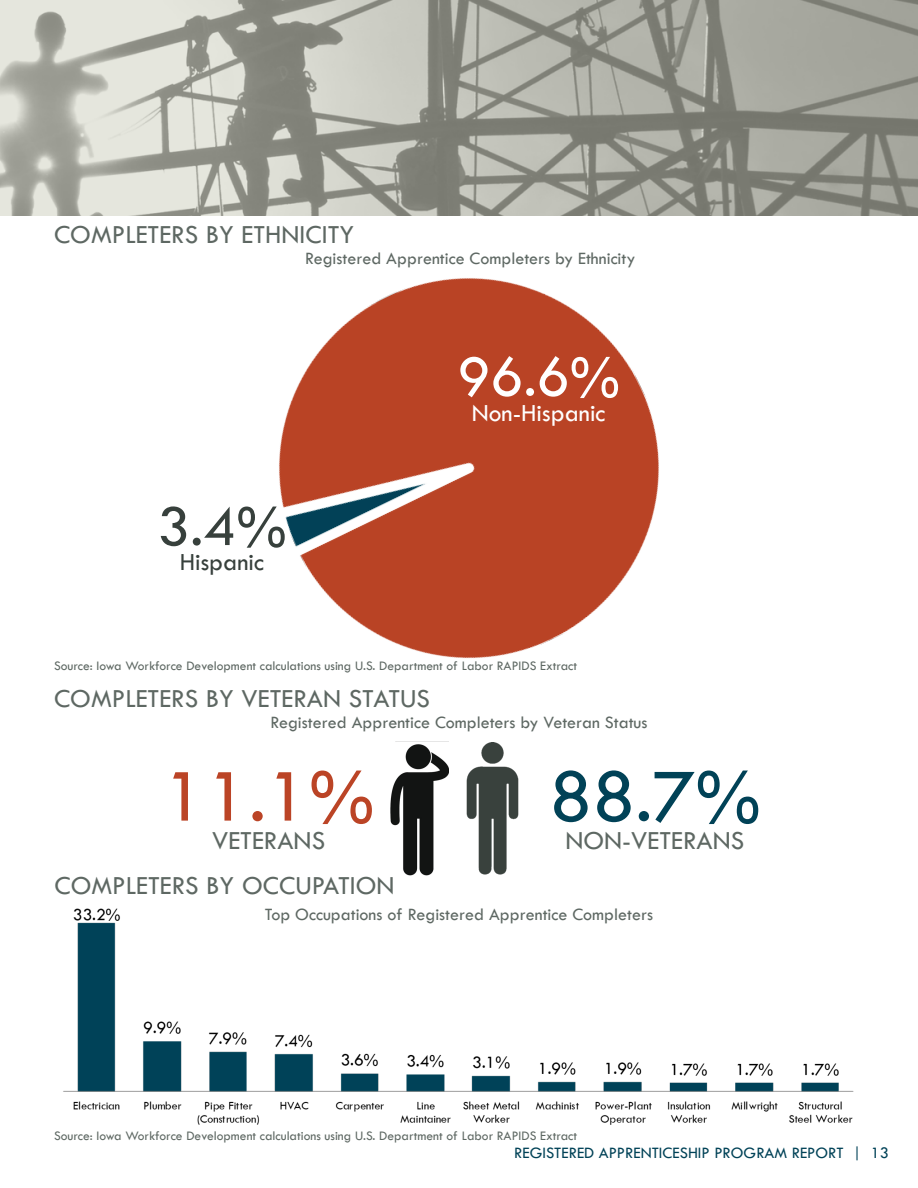
<style>
.page{position:relative;width:918px;height:1188px;background:#fff}
.page>*{position:absolute;margin:0;border:0;box-sizing:border-box;transform-origin:0 0}
.Chart_Table_Header{font:78px "Tw Cen";color:#bb4426}
.Chart_Table_Header-2{font:78px "Tw Cen";color:#014257}
.Chart_Table_Header-3{font:60px "Tw Cen";color:#fff}
.Chart_Table_Header-4{font:60px "Tw Cen";color:#37403c}
.Headers{font:27px "Tw Cen";color:#5e6863}
.Chart_Table_Header-5{font:27px "Tw Cen";color:#5e6863}
.Chart_Table_Header-6{font:25.5px "Tw Cen";color:#fff}
.Chart_Table_Header-7{font:25.5px "Tw Cen";color:#37403c}
.Chart_Table_Header-8{font:18px "Tw Cen";color:#5e6863}
.t1{font:16.5px "Tw Cen";color:#014257}
.t2{font:13.5px "Tw Cen";color:#5e6863}
</style>
<div class="page">
<img style="left:0;top:0;width:918px;height:215px">
<img style="left:191px;top:190px;width:558px;height:552px">
<img style="left:466px;top:742px;width:53px;height:133px">
<img style="left:388px;top:741px;width:60px;height:135px">
<img style="left:63px;top:908px;width:791px;height:217px">
<p class="Headers" style="left:54px;top:219px;width:302px">COMPLETERS BY ETHNICITY</p>
<p class="Chart_Table_Header-8" style="left:305px;top:247px;width:332px">Registered Apprentice Completers by Ethnicity</p>
<p class="Chart_Table_Header-3" style="left:457px;top:340px;width:164px">96.6%</p>
<p class="Chart_Table_Header-4" style="left:157px;top:490px;width:131px">3.4%</p>
<p class="Chart_Table_Header-7" style="left:180px;top:547px;width:86px">Hispanic</p>
<p class="Chart_Table_Header-6" style="left:472px;top:398px;width:135px">Non-Hispanic</p>
<p class="t2" style="left:54px;top:657px;width:525px">Source: Iowa Workforce Development calculations using U.S. Department of Labor RAPIDS Extract</p>
<p class="Headers" style="left:54px;top:682px;width:378px">COMPLETERS BY VETERAN STATUS</p>
<p class="Chart_Table_Header-8" style="left:271px;top:711px;width:378px">Registered Apprentice Completers by Veteran Status</p>
<p class="Chart_Table_Header" style="left:163px;top:749px;width:213px">11.1%</p>
<p class="Chart_Table_Header-5" style="left:212px;top:824px;width:115px">VETERANS</p>
<p class="Chart_Table_Header-2" style="left:549px;top:749px;width:213px">88.7%</p>
<p class="Chart_Table_Header-5" style="left:565px;top:824px;width:180px">NON-VETERANS</p>
<p class="Headers" style="left:54px;top:870px;width:342px">COMPLETERS BY OCCUPATION</p>
<p class="Chart_Table_Header-8" style="left:265px;top:903px;width:390px">Top Occupations of Registered Apprentice Completers</p>
<p class="t2" style="left:54px;top:1128px;width:525px">Source: Iowa Workforce Development calculations using U.S. Department of Labor RAPIDS Extract</p>
<p class="t1" style="left:514px;top:1143px;width:376px">REGISTERED APPRENTICESHIP PROGRAM REPORT | 13</p>
</div>
